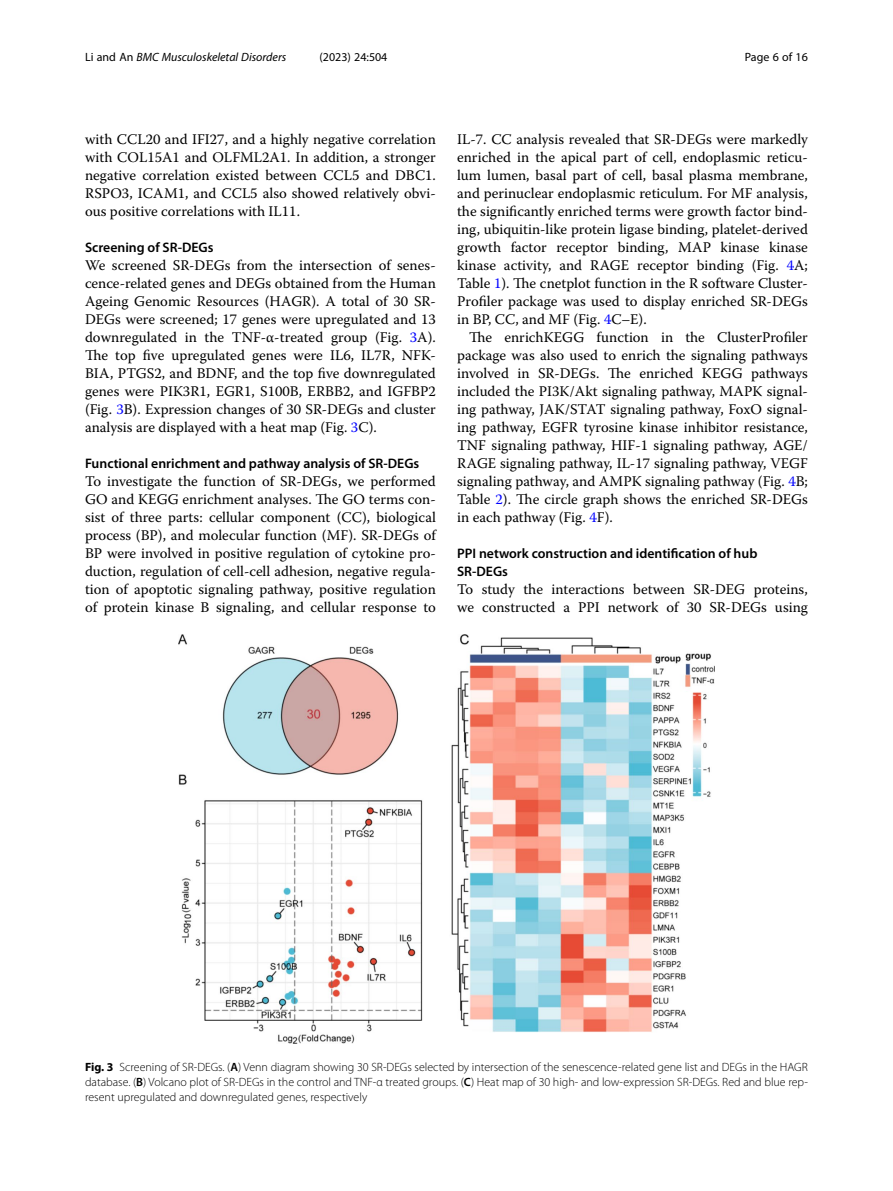
<style>
.page{position:relative;width:893px;height:1191px;background:#fff}
.page>*{position:absolute;margin:0;border:0;box-sizing:border-box;transform-origin:0 0}
.Body_Text{font:14.7px/18px "Warnock Pro";color:#000;text-align:justify}
.Body_Text_Indent{font:14.7px/18px "Warnock Pro";color:#000;text-align:justify}
.Head_2{font:600 13.8px/18px "Myriad Pro";color:#000}
.Figure_Caption{font:300 12px/15px "Myriad Pro";color:#000;text-align:justify}
.t1{font:italic 12px "Myriad Pro";color:#000}
.t2{font:12px "Myriad Pro";color:#000}
.s1{font-style:normal}
.s2{color:#00f}
.s3{font-weight:700}
.s4{font-weight:600}
</style>
<div class="page">
<img style="left:178px;top:635px;width:536px;height:409px">
<p class="t1" style="left:85px;top:50px;width:203px"><span class="s1">Li and An</span> BMC Musculoskeletal Disorders</p>
<p class="t2" style="left:319px;top:50px;width:70px">(2023) 24:504</p>
<p class="t2" style="left:745px;top:50px;width:65px">Page 6 of 16</p>
<p class="Body_Text_Indent" style="left:85px;top:130px;width:352px">with CCL20 and IFI27, and a highly negative correlation with COL15A1 and OLFML2A1. In addition, a stronger negative correlation existed between CCL5 and DBC1.<br>RSPO3, ICAM1, and CCL5 also showed relatively obvi&shy;ous positive correlations with IL11.</p>
<p class="Head_2" style="left:85px;top:238px;width:130px">Screening of SR-DEGs</p>
<p class="Body_Text" style="left:85px;top:256px;width:352px">We screened SR-DEGs from the intersection of senes&shy;cence-related genes and DEGs obtained from the Human Ageing Genomic Resources (HAGR). A total of 30 SR-DEGs were screened; 17 genes were upregulated and 13 downregulated in the TNF-α-treated group (Fig. <span class="s2">3</span>A).<br>The top five upregulated genes were IL6, IL7R, NFK-BIA, PTGS2, and BDNF, and the top five downregulated genes were PIK3R1, EGR1, S100B, ERBB2, and IGFBP2 (Fig. <span class="s2">3</span>B). Expression changes of 30 SR-DEGs and cluster analysis are displayed with a heat map (Fig. <span class="s2">3</span>C).</p>
<p class="Head_2" style="left:85px;top:454px;width:336px">Functional enrichment and pathway analysis of SR-DEGs</p>
<p class="Body_Text" style="left:85px;top:472px;width:352px">To investigate the function of SR-DEGs, we performed GO and KEGG enrichment analyses. The GO terms con&shy;sist of three parts: cellular component (CC), biological process (BP), and molecular function (MF). SR-DEGs of BP were involved in positive regulation of cytokine pro&shy;duction, regulation of cell-cell adhesion, negative regula&shy;tion of apoptotic signaling pathway, positive regulation of protein kinase B signaling, and cellular response to</p>
<p class="Body_Text" style="left:457px;top:130px;width:352px">IL-7. CC analysis revealed that SR-DEGs were markedly enriched in the apical part of cell, endoplasmic reticu&shy;lum lumen, basal part of cell, basal plasma membrane, and perinuclear endoplasmic reticulum. For MF analysis, the significantly enriched terms were growth factor bind&shy;ing, ubiquitin-like protein ligase binding, platelet-derived growth factor receptor binding, MAP kinase kinase kinase activity, and RAGE receptor binding (Fig. <span class="s2">4</span>A; Table <span class="s2">1</span>). The cnetplot function in the R software Cluster-Profiler package was used to display enriched SR-DEGs in BP, CC, and MF (Fig. <span class="s2">4</span>C–E).</p>
<p class="Body_Text_Indent" style="left:457px;top:328px;width:352px;text-indent:12px">The enrichKEGG function in the ClusterProfiler package was also used to enrich the signaling pathways involved in SR-DEGs. The enriched KEGG pathways included the PI3K/Akt signaling pathway, MAPK signal&shy;ing pathway, JAK/STAT signaling pathway, FoxO signal&shy;ing pathway, EGFR tyrosine kinase inhibitor resistance, TNF signaling pathway, HIF-1 signaling pathway, AGE/ RAGE signaling pathway, IL-17 signaling pathway, VEGF signaling pathway, and AMPK signaling pathway (Fig. <span class="s2">4</span>B; Table <span class="s2">2</span>). The circle graph shows the enriched SR-DEGs in each pathway (Fig. <span class="s2">4</span>F).</p>
<p class="Head_2" style="left:457px;top:544px;width:302px">PPI network construction and identification of hub<br>SR-DEGs</p>
<p class="Body_Text" style="left:457px;top:580px;width:352px">To study the interactions between SR-DEG proteins, we constructed a PPI network of 30 SR-DEGs using</p>
<p class="Figure_Caption" style="left:85px;top:1059px;width:724px"><span class="s3">Fig. 3</span> Screening of SR-DEGs. (<span class="s4">A</span>) Venn diagram showing 30 SR-DEGs selected by intersection of the senescence-related gene list and DEGs in the HAGR database. (<span class="s4">B</span>) Volcano plot of SR-DEGs in the control and TNF-α treated groups. (<span class="s4">C</span>) Heat map of 30 high- and low-expression SR-DEGs. Red and blue rep&shy;resent upregulated and downregulated genes, respectively</p>
</div>
